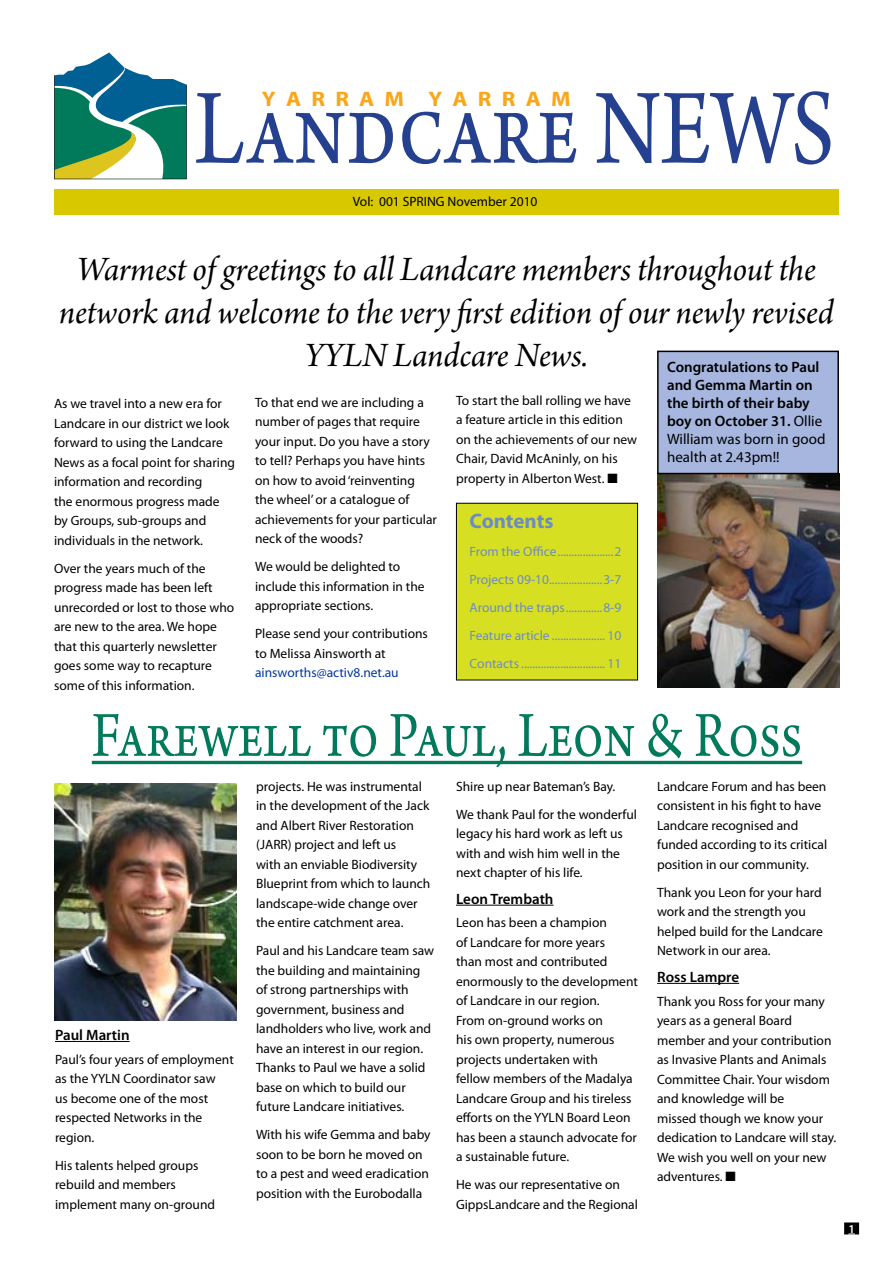
<style>
.page{position:relative;width:893px;height:1263px;background:#fff}
.page>*{position:absolute;margin:0;border:0;box-sizing:border-box;transform-origin:0 0}
.t1{font:112.5px "Arno Pro";letter-spacing:.005em;color:#25408f;scale:.8 1}
.t2{font:67.5px "Arno Pro";color:#007a5a;scale:.8 1}
.t3{font:36px/43.2px "Arno Pro Italic Subhead";letter-spacing:-.005em;color:#000;text-align:center}
.t4{font:700 21px "Myriad Pro";color:#faa61a;scale:1.1 1}
.t5{font:700 21px "Myriad Pro";letter-spacing:-.005em;color:#6c8cc7}
.t6{font:600 15px/18px "Myriad Pro";color:#000}
.t7{font:13.5px/19.5px "Myriad Pro";color:#000}
.t8{font:13.5px/28px "Myriad Pro";color:#6c8cc7;text-align:justify}
.t9{font:13.5px "Myriad Pro";color:#0337a1}
.t10{font:600 12px "Myriad Pro";color:#fff}
.s1{font-weight:400}
</style>
<div class="page">
<div style="left:54px;top:202px;width:785px;height:13px;background:#d8c800"></div>
<div style="left:54px;top:190px;width:785px;height:13px;background:#d8c800"></div>
<svg style="left:54px;top:53px;width:133px;height:126px"></svg>
<div style="left:844px;top:1222px;width:15px;height:12px;background:#000"></div>
<img style="left:657px;top:474px;width:182px;height:214px">
<hr style="left:92px;top:761px;width:710px;height:3px;background:#007a5a">
<hr style="left:55px;top:1041px;width:75px;height:1px;background:#000">
<img style="left:54px;top:783px;width:182px;height:238px">
<hr style="left:657px;top:983px;width:82px;height:1px;background:#000">
<div style="left:456px;top:503px;width:182px;height:177px;background:#d7df23"></div>
<div style="left:456px;top:503px;width:182px;height:177px;border:1px solid #000"></div>
<hr style="left:456px;top:905px;width:97px;height:1px;background:#000">
<div style="left:658px;top:351px;width:180px;height:122px;background:#a6b6de"></div>
<div style="left:657px;top:351px;width:182px;height:123px;border:2px solid #000"></div>
<h1 class="t1" style="left:195px;top:65px;width:801px">Landcare NEWS</h1>
<h3 class="t4" style="left:262px;top:86px;width:282px">Y A R R A M Y A R R A M</h3>
<p class="t7" style="left:353px;top:191px;width:186px">Vol: 001 SPRING November 2010</p>
<h3 class="t3" style="left:59px;top:249px;width:776px">Warmest of greetings to all Landcare members throughout the network and welcome to the very first edition of our newly revised<br>YYLN Landcare News.</h3>
<p class="t6" style="left:667px;top:357px;width:160px">Congratulations to Paul and Gemma Martin on the birth of their baby boy on October 31. <span class="s1">Ollie<br>William was born in good health at 2.43pm!!</span></p>
<p class="t7" style="left:456px;top:390px;width:183px">To start the ball rolling we have a feature article in this edition on the achievements of our new<br>Chair, David McAninly, on his property in Alberton West. ■</p>
<h3 class="t5" style="left:470px;top:507px;width:86px">Contents</h3>
<p class="t8" style="left:470px;top:537px;width:153px">From the Office....................2<br>Projects 09-10...................3-7<br>Around the traps.............8-9<br>Feature article ................... 10<br>Contacts.............................. 11</p>
<p class="t7" style="left:255px;top:392px;width:183px">To that end we are including a number of pages that require your input. Do you have a story to tell? Perhaps you have hints on how to avoid ‘reinventing the wheel’ or a catalogue of achievements for your particular neck of the woods?</p>
<p class="t7" style="left:255px;top:557px;width:171px">We would be delighted to include this information in the appropriate sections.</p>
<p class="t7" style="left:255px;top:624px;width:174px">Please send your contributions to Melissa Ainsworth at</p>
<p class="t9" style="left:255px;top:664px;width:145px">ainsworths@activ8.net.au</p>
<p class="t7" style="left:54px;top:394px;width:183px">As we travel into a new era for<br>Landcare in our district we look forward to using the Landcare<br>News as a focal point for sharing information and recording<br>the enormous progress made by Groups, sub-groups and individuals in the network.</p>
<p class="t7" style="left:54px;top:558px;width:182px">Over the years much of the progress made has been left unrecorded or lost to those who are new to the area. We hope that this quarterly newsletter goes some way to recapture some of this information.</p>
<h2 class="t2" style="left:92px;top:697px;width:889px">Farewell to Paul, Leon &amp; Ross</h2>
<p class="t6" style="left:55px;top:1025px;width:76px">Paul Martin</p>
<p class="t7" style="left:55px;top:1049px;width:180px">Paul’s four years of employment as the YYLN Coordinator saw<br>us become one of the most respected Networks in the region.</p>
<p class="t7" style="left:55px;top:1155px;width:162px">His talents helped groups rebuild and members implement many on-ground</p>
<p class="t7" style="left:256px;top:776px;width:176px">projects. He was instrumental in the development of the Jack and Albert River Restoration (JARR) project and left us<br>with an enviable Biodiversity<br>Blueprint from which to launch landscape-wide change over the entire catchment area.</p>
<p class="t7" style="left:256px;top:941px;width:180px">Paul and his Landcare team saw the building and maintaining of strong partnerships with government, business and landholders who live, work and have an interest in our region.<br>Thanks to Paul we have a solid base on which to build our future Landcare initiatives.</p>
<p class="t7" style="left:256px;top:1125px;width:176px">With his wife Gemma and baby soon to be born he moved on to a pest and weed eradication position with the Eurobodalla</p>
<p class="t7" style="left:456px;top:772px;width:183px;line-height:28px">Shire up near Bateman’s Bay.<br>We thank Paul for the wonderful</p>
<p class="t7" style="left:456px;top:824px;width:168px">legacy his hard work as left us with and wish him well in the next chapter of his life.</p>
<p class="t6" style="left:456px;top:889px;width:99px">Leon Trembath</p>
<p class="t7" style="left:456px;top:913px;width:183px">Leon has been a champion<br>of Landcare for more years<br>than most and contributed enormously to the development of Landcare in our region.<br>From on-ground works on<br>his own property, numerous projects undertaken with<br>fellow members of the Madalya<br>Landcare Group and his tireless efforts on the YYLN Board Leon has been a staunch advocate for a sustainable future.</p>
<p class="t7" style="left:456px;top:1175px;width:183px">He was our representative on<br>GippsLandcare and the Regional</p>
<p class="t7" style="left:657px;top:776px;width:172px">Landcare Forum and has been consistent in his fight to have<br>Landcare recognised and funded according to its critical position in our community.</p>
<p class="t7" style="left:657px;top:882px;width:167px">Thank you Leon for your hard work and the strength you helped build for the Landcare<br>Network in our area.</p>
<p class="t6" style="left:657px;top:967px;width:84px">Ross Lampre</p>
<p class="t7" style="left:657px;top:991px;width:181px">Thank you Ross for your many years as a general Board member and your contribution as Invasive Plants and Animals<br>Committee Chair. Your wisdom and knowledge will be<br>missed though we know your dedication to Landcare will stay.<br>We wish you well on your new adventures. ■</p>
<p class="t10" style="left:848px;top:1221px;width:8px">1</p>
</div>
